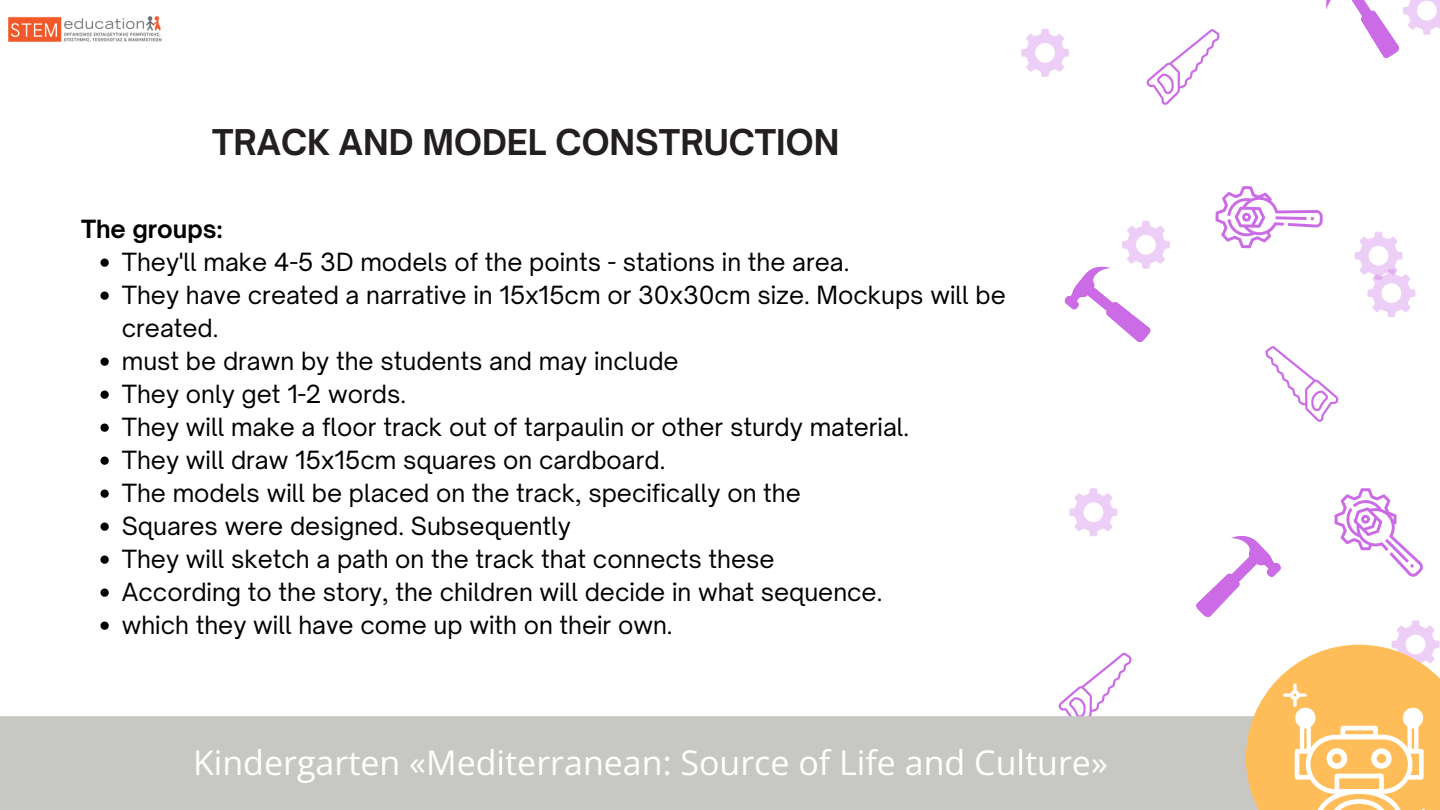
<style>
.page{position:relative;width:1440px;height:810px;background:#fff}
.page>*{position:absolute;margin:0;border:0;box-sizing:border-box;transform-origin:0 0}
.t1{font:34px "Open Sans";color:#fff}
.t2{font:700 34px "Open Sauce One";color:#231f20}
.t3{font:24px/33px "Open Sauce One";color:#000}
.t4{font:700 24px "Open Sauce One";color:#000}
</style>
<div class="page">
<img style="left:8px;top:16px;width:154px;height:26px">
<svg style="left:100px;top:259px;width:9px;height:8px"></svg>
<svg style="left:100px;top:292px;width:9px;height:8px"></svg>
<svg style="left:100px;top:358px;width:9px;height:8px"></svg>
<svg style="left:100px;top:391px;width:9px;height:8px"></svg>
<svg style="left:100px;top:424px;width:9px;height:8px"></svg>
<svg style="left:100px;top:457px;width:9px;height:8px"></svg>
<svg style="left:100px;top:490px;width:9px;height:8px"></svg>
<svg style="left:100px;top:523px;width:9px;height:8px"></svg>
<svg style="left:100px;top:556px;width:9px;height:8px"></svg>
<svg style="left:100px;top:589px;width:9px;height:8px"></svg>
<svg style="left:100px;top:622px;width:9px;height:8px"></svg>
<svg style="left:1021px;top:29px;width:48px;height:48px"></svg>
<svg style="left:1058px;top:652px;width:74px;height:64px"></svg>
<svg style="left:1215px;top:186px;width:108px;height:63px"></svg>
<svg style="left:1069px;top:488px;width:48px;height:48px"></svg>
<div style="left:0;top:716px;width:1195px;height:94px;background:#c7c8c4"></div>
<svg style="left:1195px;top:488px;width:245px;height:322px"></svg>
<div style="left:1327px;top:748px;width:20px;height:21px;background:#fff;border-radius:50%"></div>
<div style="left:1332px;top:754px;width:10px;height:9px;background:#ffbd59;border-radius:50%"></div>
<svg style="left:1371px;top:748px;width:21px;height:21px"></svg>
<div style="left:1403px;top:708px;width:20px;height:20px;background:#fff;border-radius:50%"></div>
<div style="left:1295px;top:708px;width:21px;height:20px;background:#fff;border-radius:50%"></div>
<div style="left:1377px;top:754px;width:9px;height:9px;background:#ffbd59;border-radius:50%"></div>
<div style="left:1408px;top:724px;width:10px;height:29px;border:4px solid #fff"></div>
<div style="left:1300px;top:724px;width:11px;height:29px;border:4px solid #fff"></div>
<div style="left:1340px;top:726px;width:38px;height:13px;border:5px solid #fff"></div>
<svg style="left:1326px;top:0;width:114px;height:58px"></svg>
<svg style="left:1355px;top:232px;width:60px;height:85px"></svg>
<svg style="left:1265px;top:346px;width:74px;height:76px"></svg>
<svg style="left:1146px;top:29px;width:74px;height:76px"></svg>
<svg style="left:1064px;top:221px;width:106px;height:122px"></svg>
<p class="t2" style="left:212px;top:121px;width:629px">TRACK AND MODEL CONSTRUCTION</p>
<p class="t4" style="left:81px;top:214px;width:143px">The groups:</p>
<p class="t3" style="left:122px;top:245px;width:729px">They'll make 4-5 3D models of the points - stations in the area.</p>
<p class="t3" style="left:122px;top:278px;width:886px">They have created a narrative in 15x15cm or 30x30cm size. Mockups will be created.</p>
<p class="t3" style="left:122px;top:344px;width:558px">must be drawn by the students and may include</p>
<p class="t3" style="left:122px;top:377px;width:286px">They only get 1-2 words.</p>
<p class="t3" style="left:122px;top:410px;width:789px">They will make a floor track out of tarpaulin or other sturdy material.</p>
<p class="t3" style="left:122px;top:443px;width:545px">They will draw 15x15cm squares on cardboard.</p>
<p class="t3" style="left:122px;top:476px;width:681px">The models will be placed on the track, specifically on the</p>
<p class="t3" style="left:122px;top:509px;width:451px">Squares were designed. Subsequently</p>
<p class="t3" style="left:122px;top:542px;width:654px">They will sketch a path on the track that connects these</p>
<p class="t3" style="left:122px;top:575px;width:762px">According to the story, the children will decide in what sequence.</p>
<p class="t3" style="left:122px;top:608px;width:552px">which they will have come up with on their own.</p>
<p class="t1" style="left:193px;top:739px;width:916px">Kindergarten «Mediterranean: Source of Life and Culture»</p>
</div>
